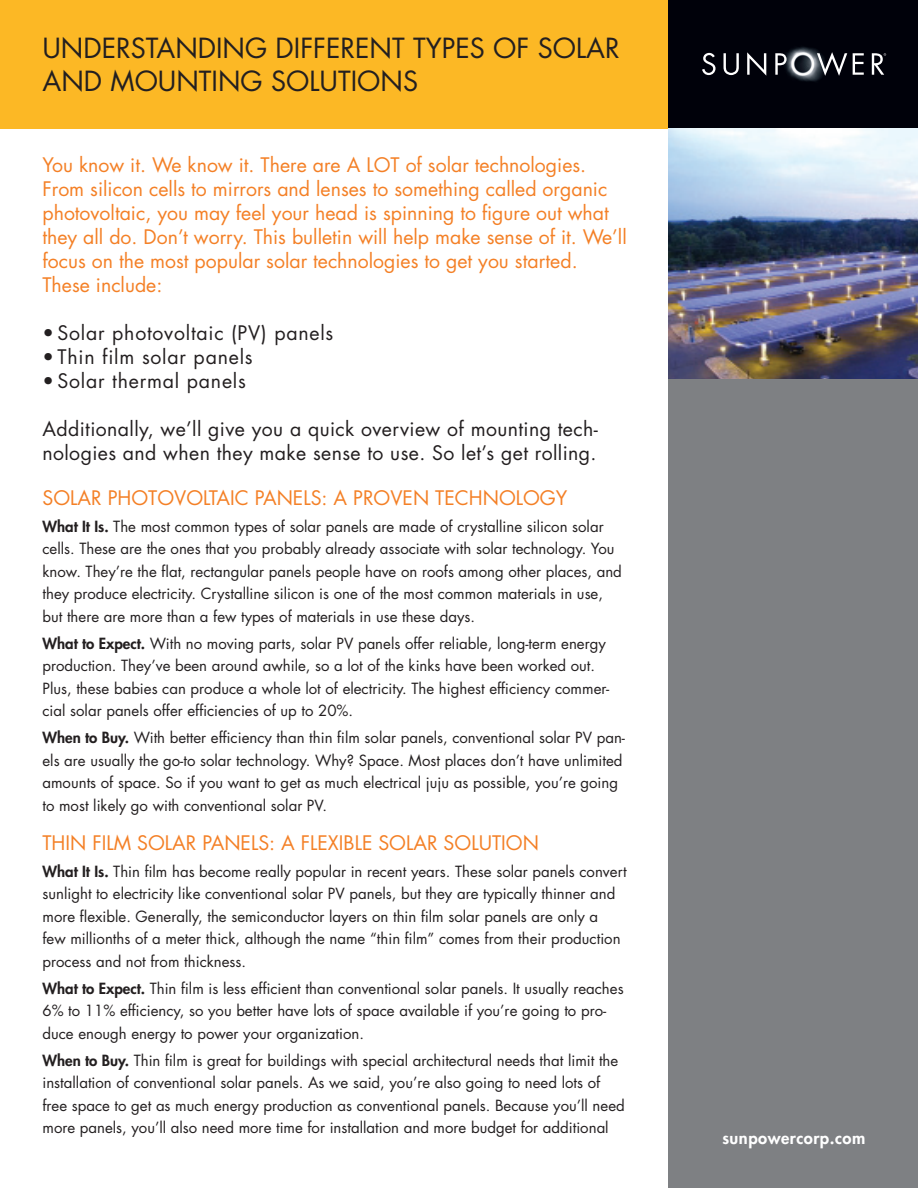
<style>
.page{position:relative;width:918px;height:1188px;background:#fff}
.page>*{position:absolute;margin:0;border:0;box-sizing:border-box;transform-origin:0 0}
.t1{font:27px "Futura";color:#231f20}
.t2{font:19.5px/24px "Futura";color:#f48026}
.t3{font:19.5px/24px "Futura";letter-spacing:.02em;color:#231f20}
.t4{font:19.5px "Futura";letter-spacing:.04em;color:#231f20}
.t5{font:800 16.5px "Futura";letter-spacing:.03em;color:#fff}
.t6{font:15px/22.5px "Futura";color:#231f20}
.s1{font-weight:800}
</style>
<div class="page">
<div style="left:668px;top:128px;width:250px;height:1060px;background:#7e8083"></div>
<div style="left:0;top:0;width:669px;height:128px;background:#fcb825"></div>
<div style="left:668px;top:0;width:250px;height:128px;background:#00010a"></div>
<img style="left:708px;top:47px;width:179px;height:35px">
<svg style="left:702px;top:53px;width:14px;height:22px"></svg>
<svg style="left:724px;top:53px;width:15px;height:22px"></svg>
<svg style="left:747px;top:52px;width:19px;height:24px"></svg>
<svg style="left:775px;top:53px;width:12px;height:22px"></svg>
<svg style="left:817px;top:52px;width:30px;height:24px"></svg>
<svg style="left:853px;top:53px;width:11px;height:22px"></svg>
<svg style="left:872px;top:53px;width:14px;height:22px"></svg>
<img style="left:668px;top:128px;width:250px;height:250px">
<h1 class="t1" style="left:42px;top:31px;width:76px">Understan</h1>
<h1 class="t1" style="left:198px;top:31px;width:33px">dingDifferent</h1>
<h1 class="t1" style="left:413px;top:31px;width:27px">Typesof</h1>
<h1 class="t1" style="left:538px;top:31px;width:30px">Solar</h1>
<h1 class="t1" style="left:42px;top:64px;width:110px">andMounting</h1>
<h1 class="t1" style="left:271px;top:64px;width:33px">Solutions</h1>
<p class="t2" style="left:42px;top:153px;width:586px">You know it. We know it. There are A LOT of solar technologies.<br>From silicon cells to mirrors and lenses to something called organic photovoltaic, you may feel your head is spinning to figure out what they all do. Don’t worry. This bulletin will help make sense of it. We’ll focus on the most popular solar technologies to get you started.<br>These include:</p>
<h2 class="t4" style="left:42px;top:320px;width:292px">• Solar photovoltaic (PV) panels</h2>
<h2 class="t4" style="left:42px;top:344px;width:212px">• Thin film solar panels</h2>
<h2 class="t4" style="left:42px;top:368px;width:205px">• Solar thermal panels</h2>
<h2 class="t3" style="left:42px;top:417px;width:557px">Additionally, we’ll give you a quick overview of mounting tech&shy;nologies and when they make sense to use. So let’s get rolling.</h2>
<h2 class="t2" style="left:42px;top:486px;width:527px">SOLAR PHOTOVOLTAIC PANELS: A PROVEN TECHNOLOGY</h2>
<p class="t6" style="left:42px;top:515px;width:581px"><span class="s1">What It Is.</span> The most common types of solar panels are made of crystalline silicon solar cells. These are the ones that you probably already associate with solar technology. You know. They’re the flat, rectangular panels people have on roofs among other places, and they produce electricity. Crystalline silicon is one of the most common materials in use, but there are more than a few types of materials in use these days.</p>
<p class="t6" style="left:42px;top:632px;width:568px"><span class="s1">What to Expect.</span> With no moving parts, solar PV panels offer reliable, long-term energy production. They’ve been around awhile, so a lot of the kinks have been worked out.<br>Plus, these babies can produce a whole lot of electricity. The highest efficiency commer&shy;cial solar panels offer efficiencies of up to 20%.</p>
<p class="t6" style="left:42px;top:727px;width:584px"><span class="s1">When to Buy.</span> With better efficiency than thin film solar panels, conventional solar PV pan&shy;els are usually the go-to solar technology. Why? Space. Most places don’t have unlimited amounts of space. So if you want to get as much electrical juju as possible, you’re going to most likely go with conventional solar PV.</p>
<h2 class="t2" style="left:42px;top:831px;width:498px">THIN FILM SOLAR PANELS: A FLEXIBLE SOLAR SOLUTION</h2>
<p class="t6" style="left:42px;top:860px;width:586px"><span class="s1">What It Is.</span> Thin film has become really popular in recent years. These solar panels convert sunlight to electricity like conventional solar PV panels, but they are typically thinner and more flexible. Generally, the semiconductor layers on thin film solar panels are only a<br>few millionths of a meter thick, although the name “thin film” comes from their production process and not from thickness.</p>
<p class="t6" style="left:42px;top:977px;width:583px"><span class="s1">What to Expect.</span> Thin film is less efficient than conventional solar panels. It usually reaches<br>6% to 11% efficiency, so you better have lots of space available if you’re going to pro&shy;duce enough energy to power your organization.</p>
<p class="t6" style="left:42px;top:1049px;width:584px"><span class="s1">When to Buy.</span> Thin film is great for buildings with special architectural needs that limit the installation of conventional solar panels. As we said, you’re also going to need lots of free space to get as much energy production as conventional panels. Because you’ll need more panels, you’ll also need more time for installation and more budget for additional</p>
<p class="t5" style="left:722px;top:1127px;width:144px">sunpowercorp.com</p>
</div>
